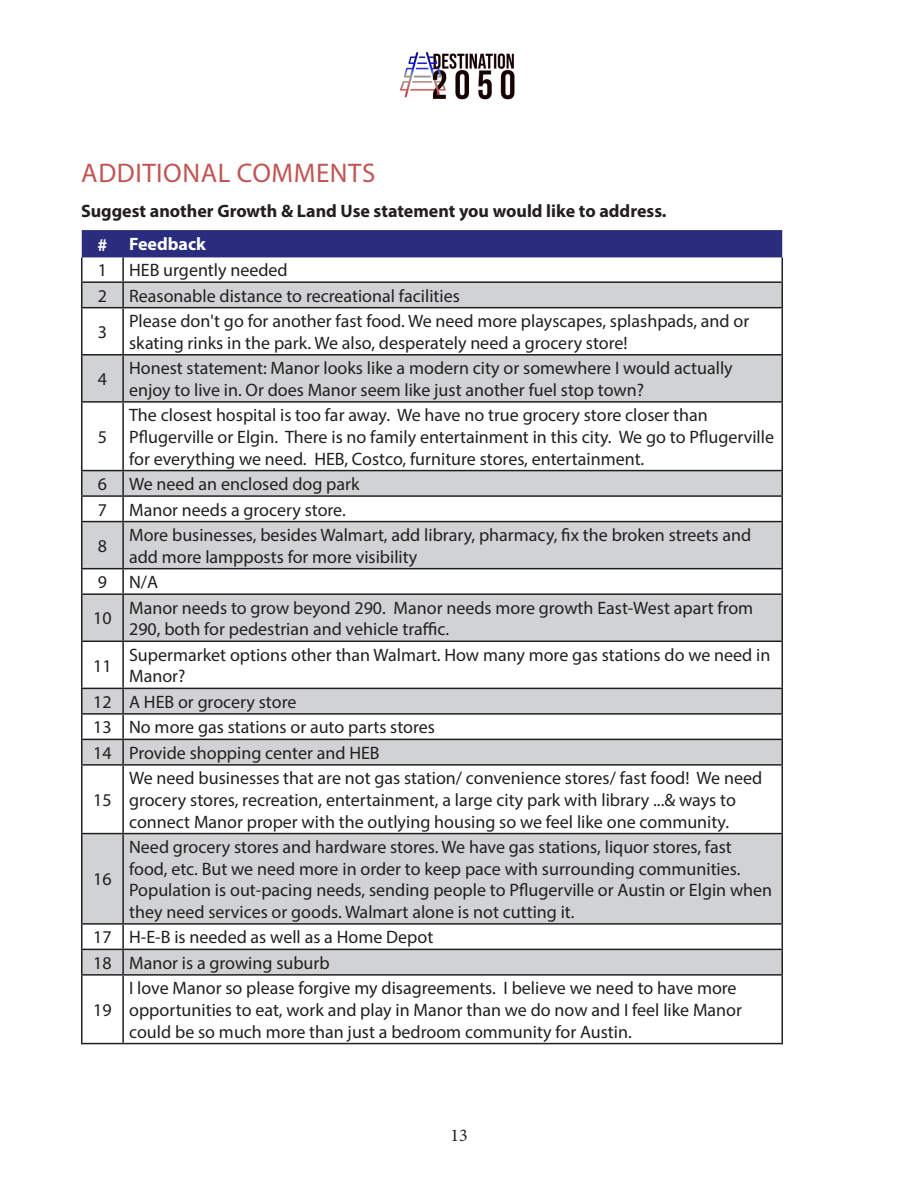
<style>
.page{position:relative;width:918px;height:1188px;background:#fff}
.page>*{position:absolute;margin:0;border:0;box-sizing:border-box;transform-origin:0 0}
.Header_2{font:27px "Myriad Pro";letter-spacing:.02em;color:#c15554}
.Body_Text{font:18px/21.6px "Myriad Pro";color:#231f20}
.Body_Text-2{font:700 18px "Myriad Pro";color:#231f20}
.Table_Header_Row{font:700 18px "Myriad Pro";color:#fff}
.t1{font:18px "Minion Pro";color:#231f20}
</style>
<div class="page">
<img style="left:400px;top:52px;width:115px;height:48px">
<svg style="left:82px;top:308px;width:700px;height:666px;fill:#d1d2d4"></svg>
<svg style="left:81px;top:230px;width:702px;height:77px"></svg>
<hr style="left:81px;top:307px;width:42px;height:1px;background:#231f20">
<hr style="left:81px;top:308px;width:1px;height:46px;background:#231f20">
<hr style="left:123px;top:307px;width:660px;height:1px;background:#231f20">
<hr style="left:122px;top:308px;width:2px;height:46px;background:#231f20">
<hr style="left:782px;top:308px;width:1px;height:46px;background:#231f20">
<hr style="left:81px;top:354px;width:42px;height:2px;background:#231f20">
<hr style="left:81px;top:356px;width:1px;height:45px;background:#231f20">
<hr style="left:123px;top:354px;width:660px;height:2px;background:#231f20">
<hr style="left:122px;top:356px;width:2px;height:45px;background:#231f20">
<hr style="left:782px;top:356px;width:1px;height:45px;background:#231f20">
<hr style="left:81px;top:401px;width:42px;height:2px;background:#231f20">
<hr style="left:81px;top:403px;width:1px;height:67px;background:#231f20">
<hr style="left:123px;top:401px;width:660px;height:2px;background:#231f20">
<hr style="left:122px;top:403px;width:2px;height:67px;background:#231f20">
<hr style="left:782px;top:403px;width:1px;height:67px;background:#231f20">
<hr style="left:81px;top:470px;width:42px;height:1px;background:#231f20">
<hr style="left:123px;top:470px;width:660px;height:1px;background:#231f20">
<hr style="left:122px;top:471px;width:2px;height:24px;background:#231f20">
<hr style="left:81px;top:495px;width:42px;height:2px;background:#231f20">
<svg style="left:81px;top:471px;width:1px;height:50px"></svg>
<hr style="left:123px;top:495px;width:660px;height:2px;background:#231f20">
<hr style="left:122px;top:497px;width:2px;height:24px;background:#231f20">
<svg style="left:782px;top:471px;width:1px;height:50px"></svg>
<hr style="left:81px;top:521px;width:42px;height:1px;background:#231f20">
<hr style="left:81px;top:522px;width:1px;height:46px;background:#231f20">
<hr style="left:123px;top:521px;width:660px;height:1px;background:#231f20">
<hr style="left:122px;top:522px;width:2px;height:46px;background:#231f20">
<hr style="left:782px;top:522px;width:1px;height:46px;background:#231f20">
<hr style="left:81px;top:568px;width:42px;height:1px;background:#231f20">
<svg style="left:81px;top:569px;width:1px;height:24px"></svg>
<hr style="left:123px;top:568px;width:660px;height:1px;background:#231f20">
<hr style="left:122px;top:569px;width:2px;height:24px;background:#231f20">
<svg style="left:782px;top:569px;width:1px;height:24px"></svg>
<hr style="left:81px;top:593px;width:42px;height:2px;background:#231f20">
<hr style="left:81px;top:595px;width:1px;height:46px;background:#231f20">
<hr style="left:123px;top:593px;width:660px;height:2px;background:#231f20">
<hr style="left:122px;top:595px;width:2px;height:46px;background:#231f20">
<hr style="left:782px;top:595px;width:1px;height:46px;background:#231f20">
<hr style="left:81px;top:641px;width:42px;height:1px;background:#231f20">
<hr style="left:81px;top:642px;width:1px;height:46px;background:#231f20">
<hr style="left:123px;top:641px;width:660px;height:1px;background:#231f20">
<hr style="left:122px;top:642px;width:2px;height:46px;background:#231f20">
<hr style="left:782px;top:642px;width:1px;height:46px;background:#231f20">
<hr style="left:81px;top:688px;width:42px;height:1px;background:#231f20">
<hr style="left:123px;top:688px;width:660px;height:1px;background:#231f20">
<hr style="left:122px;top:689px;width:2px;height:24px;background:#231f20">
<hr style="left:81px;top:713px;width:42px;height:2px;background:#231f20">
<hr style="left:123px;top:713px;width:660px;height:2px;background:#231f20">
<hr style="left:122px;top:715px;width:2px;height:24px;background:#231f20">
<hr style="left:81px;top:739px;width:42px;height:1px;background:#231f20">
<svg style="left:81px;top:689px;width:1px;height:75px"></svg>
<hr style="left:123px;top:739px;width:660px;height:1px;background:#231f20">
<hr style="left:122px;top:740px;width:2px;height:24px;background:#231f20">
<svg style="left:782px;top:689px;width:1px;height:75px"></svg>
<hr style="left:81px;top:764px;width:42px;height:2px;background:#231f20">
<hr style="left:81px;top:766px;width:1px;height:67px;background:#231f20">
<hr style="left:123px;top:764px;width:660px;height:2px;background:#231f20">
<hr style="left:122px;top:766px;width:2px;height:67px;background:#231f20">
<hr style="left:782px;top:766px;width:1px;height:67px;background:#231f20">
<hr style="left:81px;top:833px;width:42px;height:1px;background:#231f20">
<hr style="left:81px;top:834px;width:1px;height:89px;background:#231f20">
<hr style="left:123px;top:833px;width:660px;height:1px;background:#231f20">
<hr style="left:122px;top:834px;width:2px;height:89px;background:#231f20">
<hr style="left:782px;top:834px;width:1px;height:89px;background:#231f20">
<hr style="left:81px;top:923px;width:42px;height:2px;background:#231f20">
<hr style="left:123px;top:923px;width:660px;height:2px;background:#231f20">
<hr style="left:122px;top:925px;width:2px;height:24px;background:#231f20">
<hr style="left:81px;top:949px;width:42px;height:1px;background:#231f20">
<svg style="left:81px;top:925px;width:1px;height:49px"></svg>
<hr style="left:123px;top:949px;width:660px;height:1px;background:#231f20">
<hr style="left:122px;top:950px;width:2px;height:24px;background:#231f20">
<svg style="left:782px;top:925px;width:1px;height:49px"></svg>
<hr style="left:81px;top:974px;width:42px;height:2px;background:#231f20">
<hr style="left:81px;top:976px;width:1px;height:67px;background:#231f20">
<hr style="left:123px;top:974px;width:660px;height:2px;background:#231f20">
<hr style="left:122px;top:976px;width:2px;height:67px;background:#231f20">
<hr style="left:782px;top:976px;width:1px;height:67px;background:#231f20">
<hr style="left:81px;top:1043px;width:42px;height:1px;background:#231f20">
<hr style="left:123px;top:1043px;width:660px;height:1px;background:#231f20">
<p class="Header_2" style="left:81px;top:157px;width:296px">ADDITIONAL COMMENTS</p>
<p class="Body_Text-2" style="left:81px;top:200px;width:587px">Suggest another Growth &amp; Land Use statement you would like to address.</p>
<p class="Table_Header_Row" style="left:97px;top:233px;width:11px">#</p>
<p class="Table_Header_Row" style="left:129px;top:232px;width:78px">Feedback</p>
<p class="Body_Text" style="left:98px;top:259px;width:11px">1</p>
<p class="Body_Text" style="left:129px;top:259px;width:160px">HEB urgently needed</p>
<p class="Body_Text" style="left:98px;top:285px;width:11px">2</p>
<p class="Body_Text" style="left:129px;top:285px;width:332px">Reasonable distance to recreational facilities</p>
<p class="Body_Text" style="left:98px;top:321px;width:11px">3</p>
<p class="Body_Text" style="left:129px;top:310px;width:622px">Please don't go for another fast food. We need more playscapes, splashpads, and or skating rinks in the park. We also, desperately need a grocery store!</p>
<p class="Body_Text" style="left:98px;top:368px;width:11px">4</p>
<p class="Body_Text" style="left:129px;top:357px;width:605px">Honest statement: Manor looks like a modern city or somewhere I would actually enjoy to live in. Or does Manor seem like just another fuel stop town?</p>
<p class="Body_Text" style="left:98px;top:426px;width:11px">5</p>
<p class="Body_Text" style="left:129px;top:404px;width:647px">The closest hospital is too far away. We have no true grocery store closer than<br>Pflugerville or Elgin. There is no family entertainment in this city. We go to Pflugerville for everything we need. HEB, Costco, furniture stores, entertainment.</p>
<p class="Body_Text" style="left:98px;top:473px;width:11px">6</p>
<p class="Body_Text" style="left:129px;top:473px;width:232px">We need an enclosed dog park</p>
<p class="Body_Text" style="left:98px;top:498px;width:11px">7</p>
<p class="Body_Text" style="left:129px;top:498px;width:218px">Manor needs a grocery store.</p>
<p class="Body_Text" style="left:98px;top:535px;width:11px">8</p>
<p class="Body_Text" style="left:129px;top:524px;width:624px">More businesses, besides Walmart, add library, pharmacy, fix the broken streets and add more lampposts for more visibility</p>
<p class="Body_Text" style="left:98px;top:571px;width:11px">9</p>
<p class="Body_Text" style="left:129px;top:571px;width:31px">N/A</p>
<p class="Body_Text" style="left:93px;top:607px;width:20px">10</p>
<p class="Body_Text" style="left:129px;top:597px;width:626px">Manor needs to grow beyond 290. Manor needs more growth East-West apart from<br>290, both for pedestrian and vehicle traffic.</p>
<p class="Body_Text" style="left:93px;top:654px;width:20px">11</p>
<p class="Body_Text" style="left:129px;top:644px;width:643px">Supermarket options other than Walmart. How many more gas stations do we need in<br>Manor?</p>
<p class="Body_Text" style="left:93px;top:691px;width:20px">12</p>
<p class="Body_Text" style="left:129px;top:691px;width:169px">A HEB or grocery store</p>
<p class="Body_Text" style="left:93px;top:716px;width:20px">13</p>
<p class="Body_Text" style="left:129px;top:716px;width:307px">No more gas stations or auto parts stores</p>
<p class="Body_Text" style="left:93px;top:742px;width:20px">14</p>
<p class="Body_Text" style="left:129px;top:742px;width:252px">Provide shopping center and HEB</p>
<p class="Body_Text" style="left:93px;top:789px;width:20px">15</p>
<p class="Body_Text" style="left:129px;top:767px;width:635px">We need businesses that are not gas station/ convenience stores/ fast food! We need grocery stores, recreation, entertainment, a large city park with library ...&amp; ways to connect Manor proper with the outlying housing so we feel like one community.</p>
<p class="Body_Text" style="left:93px;top:868px;width:20px">16</p>
<p class="Body_Text" style="left:129px;top:836px;width:645px">Need grocery stores and hardware stores. We have gas stations, liquor stores, fast food, etc. But we need more in order to keep pace with surrounding communities.<br>Population is out-pacing needs, sending people to Pflugerville or Austin or Elgin when they need services or goods. Walmart alone is not cutting it.</p>
<p class="Body_Text" style="left:93px;top:926px;width:20px">17</p>
<p class="Body_Text" style="left:129px;top:926px;width:306px">H‑E‑B is needed as well as a Home Depot</p>
<p class="Body_Text" style="left:93px;top:952px;width:20px">18</p>
<p class="Body_Text" style="left:129px;top:952px;width:202px">Manor is a growing suburb</p>
<p class="Body_Text" style="left:93px;top:999px;width:20px">19</p>
<p class="Body_Text" style="left:129px;top:977px;width:614px">I love Manor so please forgive my disagreements. I believe we need to have more opportunities to eat, work and play in Manor than we do now and I feel like Manor could be so much more than just a bedroom community for Austin.</p>
<p class="t1" style="left:450px;top:1123px;width:19px">13</p>
</div>
